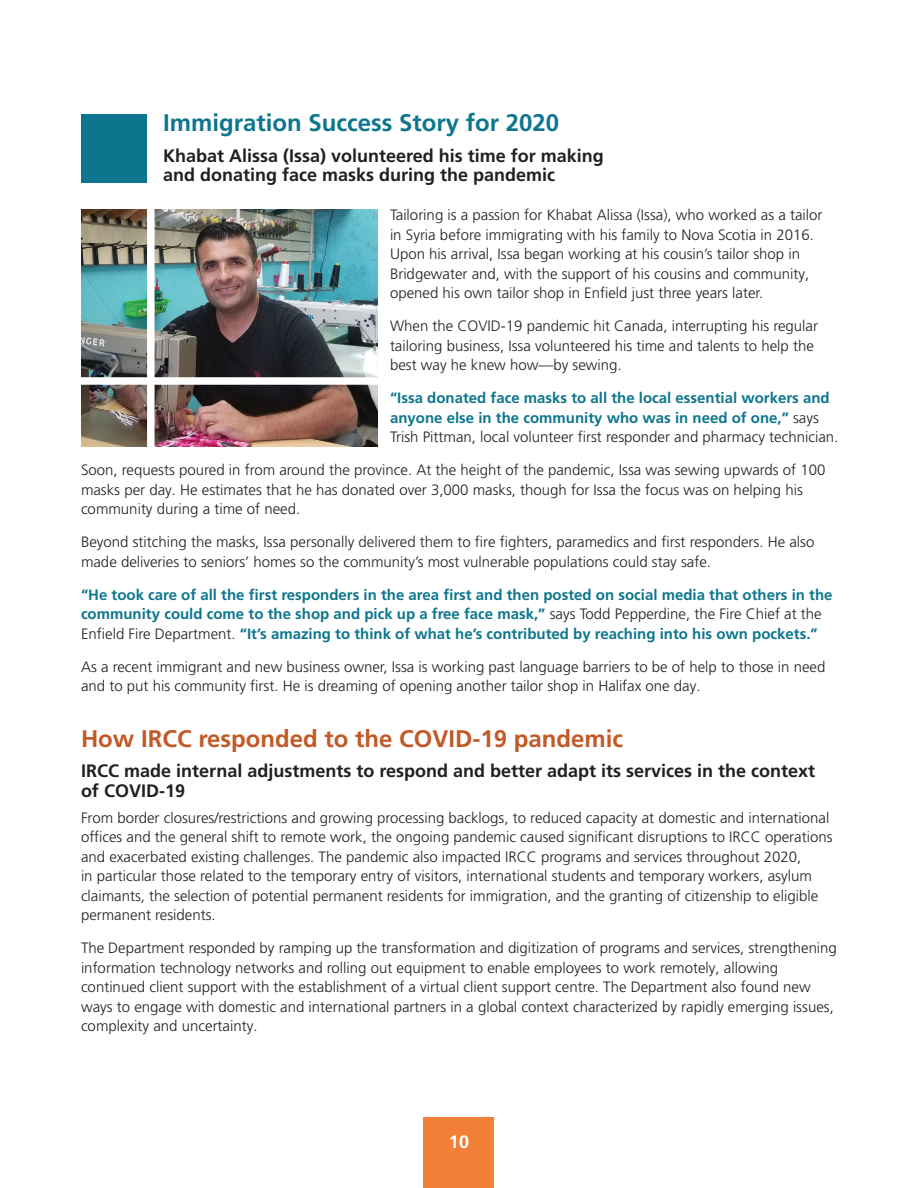
<style>
.page{position:relative;width:918px;height:1188px;background:#fff}
.page>*{position:absolute;margin:0;border:0;box-sizing:border-box;transform-origin:0 0}
.t1{font:700 24px "Frutiger LT Pro";color:#c25a27}
.t2{font:700 24px "Frutiger LT Pro";color:#0d768e}
.t3{font:700 18px/19.5px "Frutiger LT Pro";color:#231f20}
.t4{font:700 18px "Frutiger LT Pro";color:#fff}
.t5{font:300 15px/19.5px "Frutiger LT Pro";color:#231f20}
.t6{font:700 15px/19.5px "Frutiger LT Pro";color:#0d768e}
.s1{font-weight:300;color:#231f20}
</style>
<div class="page">
<div style="left:424px;top:1117px;width:70px;height:71px;background:#f48037"></div>
<img style="left:81px;top:209px;width:297px;height:238px">
<div style="left:81px;top:114px;width:69px;height:69px;background:#0d768e"></div>
<div style="left:71px;top:377px;width:308px;height:8px;background:#fff"></div>
<div style="left:147px;top:103px;width:8px;height:464px;background:#fff"></div>
<h1 class="t2" style="left:163px;top:109px;width:398px">Immigration Success Story for 2020</h1>
<p class="t3" style="left:163px;top:146px;width:442px">Khabat Alissa (Issa) volunteered his time for making and donating face masks during the pandemic</p>
<p class="t5" style="left:390px;top:206px;width:434px">Tailoring is a passion for Khabat Alissa (Issa), who worked as a tailor in Syria before immigrating with his family to Nova Scotia in 2016.<br>Upon his arrival, Issa began working at his cousin’s tailor shop in Bridgewater and, with the support of his cousins and community, opened his own tailor shop in Enfield just three years later.</p>
<p class="t5" style="left:390px;top:317px;width:430px">When the COVID-19 pandemic hit Canada, interrupting his regular tailoring business, Issa volunteered his time and talents to help the best way he knew how—by sewing.</p>
<p class="t6" style="left:390px;top:388px;width:447px">“Issa donated face masks to all the local essential workers and anyone else in the community who was in need of one,” <span class="s1">says<br>Trish Pittman, local volunteer first responder and pharmacy technician.</span></p>
<p class="t5" style="left:81px;top:461px;width:746px">Soon, requests poured in from around the province. At the height of the pandemic, Issa was sewing upwards of 100 masks per day. He estimates that he has donated over 3,000 masks, though for Issa the focus was on helping his community during a time of need.</p>
<p class="t5" style="left:81px;top:533px;width:735px">Beyond stitching the masks, Issa personally delivered them to fire fighters, paramedics and first responders. He also made deliveries to seniors’ homes so the community’s most vulnerable populations could stay safe.</p>
<p class="t6" style="left:81px;top:585px;width:753px">“He took care of all the first responders in the area first and then posted on social media that others in the community could come to the shop and pick up a free face mask,” <span class="s1">says Todd Pepperdine, the Fire Chief at the<br>Enfield Fire Department.</span> “It’s amazing to think of what he’s contributed by reaching into his own pockets.”</p>
<p class="t5" style="left:81px;top:657px;width:746px">As a recent immigrant and new business owner, Issa is working past language barriers to be of help to those in need and to put his community first. He is dreaming of opening another tailor shop in Halifax one day.</p>
<h1 class="t1" style="left:81px;top:724px;width:544px">How IRCC responded to the COVID-19 pandemic</h1>
<p class="t3" style="left:81px;top:761px;width:736px">IRCC made internal adjustments to respond and better adapt its services in the context of COVID-19</p>
<p class="t5" style="left:81px;top:808px;width:753px">From border closures/restrictions and growing processing backlogs, to reduced capacity at domestic and international offices and the general shift to remote work, the ongoing pandemic caused significant disruptions to IRCC operations and exacerbated existing challenges. The pandemic also impacted IRCC programs and services throughout 2020,<br>in particular those related to the temporary entry of visitors, international students and temporary workers, asylum claimants, the selection of potential permanent residents for immigration, and the granting of citizenship to eligible permanent residents.</p>
<p class="t5" style="left:81px;top:939px;width:757px">The Department responded by ramping up the transformation and digitization of programs and services, strengthening information technology networks and rolling out equipment to enable employees to work remotely, allowing continued client support with the establishment of a virtual client support centre. The Department also found new ways to engage with domestic and international partners in a global context characterized by rapidly emerging issues, complexity and uncertainty.</p>
<p class="t4" style="left:449px;top:1131px;width:22px">10</p>
</div>
